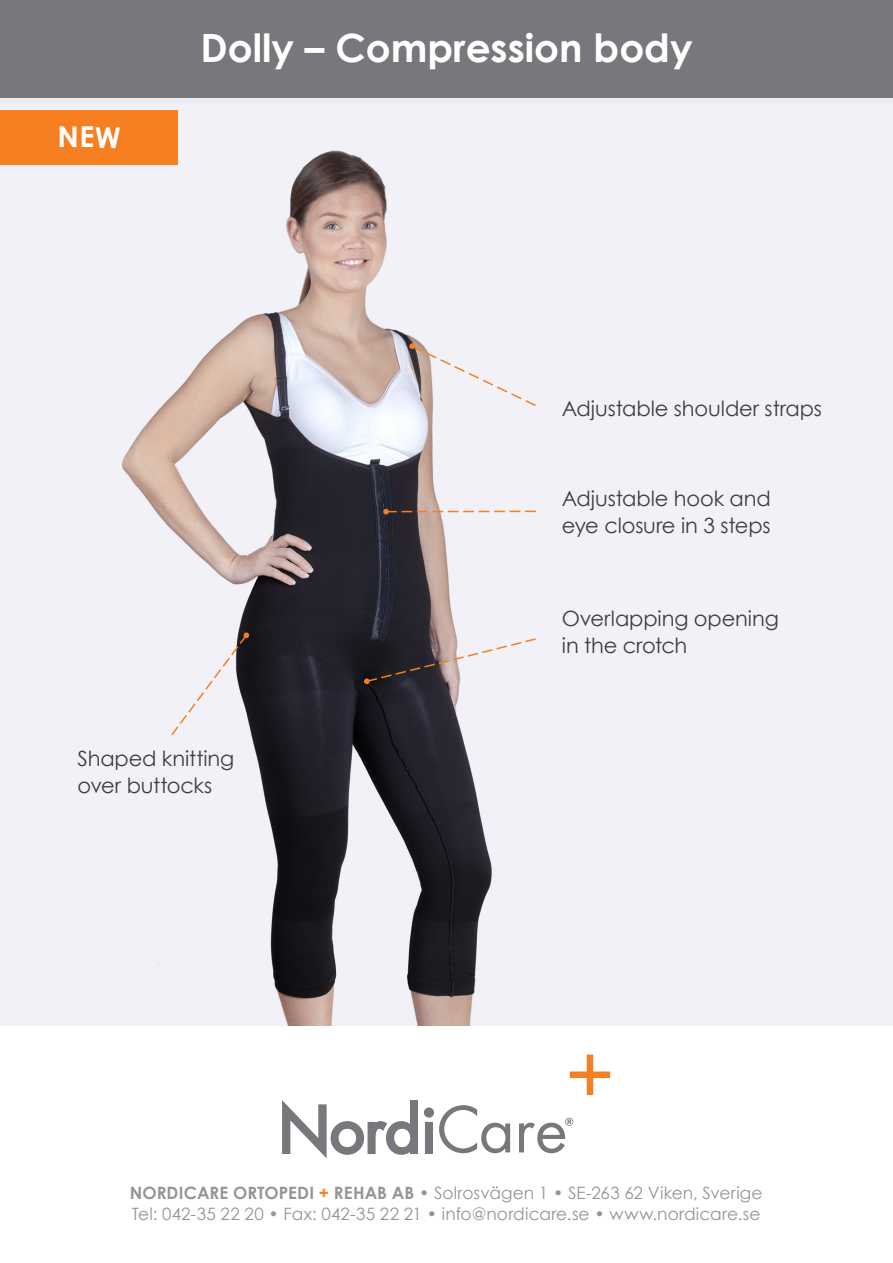
<style>
.page{position:relative;width:893px;height:1263px;background:#fff}
.page>*{position:absolute;margin:0;border:0;box-sizing:border-box;transform-origin:0 0}
.t1{font:700 39px "Century Gothic";color:#fff}
.t2{font:700 28.95px "Century Gothic";color:#fff}
.t3{font:21px/27px "Century Gothic";letter-spacing:-.01em;color:#3e3e3f}
.t4{font:16.95px "Century Gothic";letter-spacing:.005em;color:#939598}
.s1{font-weight:700}
.s2{font-weight:700;color:#f57f21}
</style>
<div class="page">
<img style="left:0;top:104px;width:893px;height:921px">
<div style="left:0;top:0;width:893px;height:98px;background:#76787b"></div>
<div style="left:0;top:110px;width:177px;height:55px;background:#f57f21"></div>
<svg style="left:282px;top:1100px;width:228px;height:58px"></svg>
<svg style="left:570px;top:1054px;width:40px;height:41px"></svg>
<svg style="left:519px;top:1118px;width:54px;height:35px"></svg>
<svg style="left:409px;top:343px;width:128px;height:64px"></svg>
<svg style="left:364px;top:637px;width:173px;height:47px"></svg>
<svg style="left:170px;top:632px;width:80px;height:105px"></svg>
<svg style="left:383px;top:508px;width:153px;height:7px"></svg>
<p class="t2" style="left:57px;top:119px;width:65px">NEW</p>
<p class="t1" style="left:200px;top:24px;width:494px">Dolly – Compression body</p>
<p class="t3" style="left:562px;top:394px;width:262px">Adjustable shoulder straps</p>
<p class="t3" style="left:562px;top:485px;width:210px">Adjustable hook and eye closure in 3 steps</p>
<p class="t3" style="left:562px;top:605px;width:219px">Overlapping opening in the crotch</p>
<p class="t3" style="left:78px;top:745px;width:158px">Shaped knitting</p>
<p class="t3" style="left:78px;top:772px;width:136px">over buttocks</p>
<p class="t4" style="left:130px;top:1183px;width:634px"><span class="s1">NORDICARE ORTOPEDI</span> <span class="s2">+</span> <span class="s1">REHAB AB •</span> Solrosvägen 1 • SE-263 62 Viken, Sverige</p>
<p class="t4" style="left:132px;top:1203px;width:630px">Tel: 042-35 22 20 • Fax: 042-35 22 21 • info@nordicare.se • www.nordicare.se</p>
</div>
